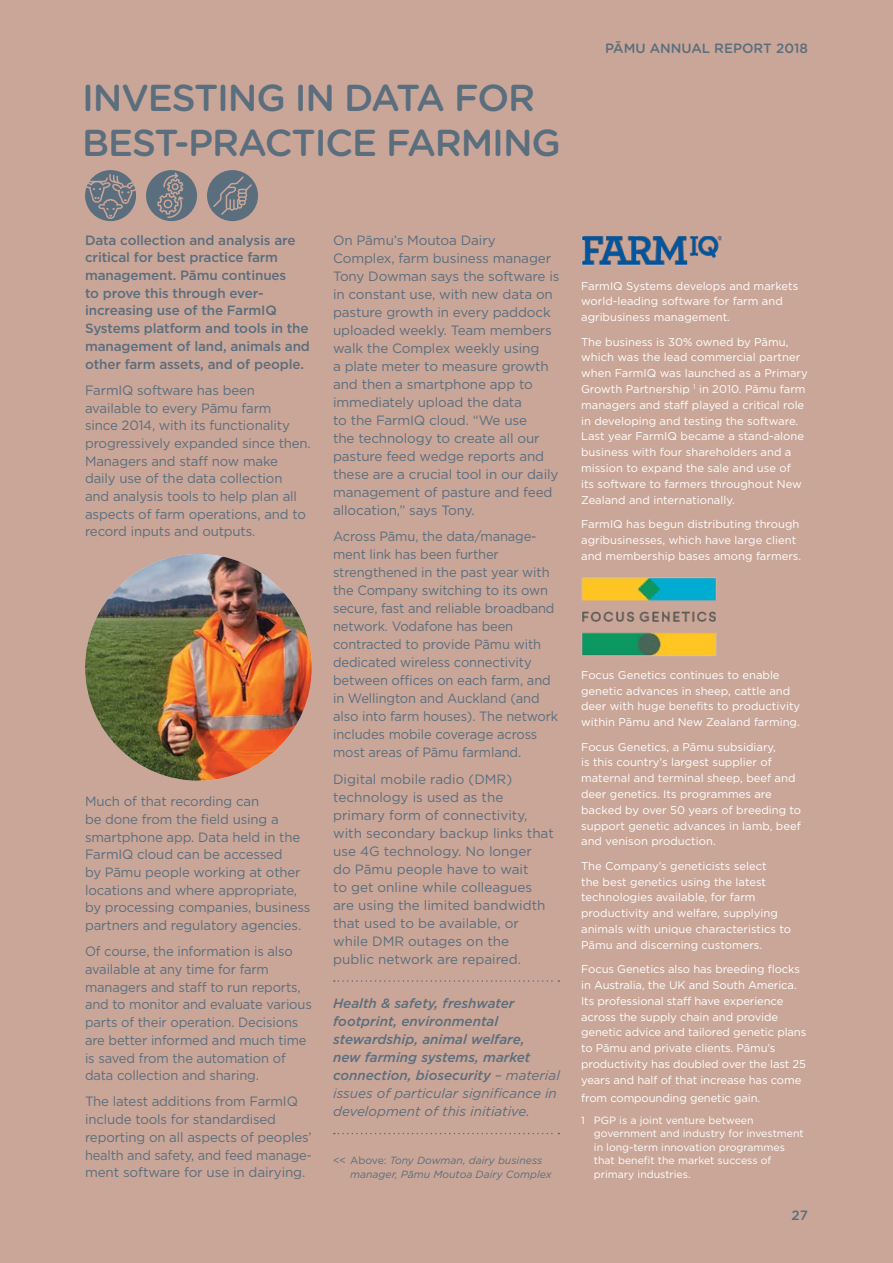
<style>
.page{position:relative;width:893px;height:1263px;background:#caa698}
.page>*{position:absolute;margin:0;border:0;box-sizing:border-box;transform-origin:0 0}
.t1{font:500 37.5px/45px "Gotham Rounded";letter-spacing:-.03em;color:#5a6e7e}
.t2{font:13.5px/18px "Gotham";letter-spacing:-.01em;color:#5a6e7e}
.t3{font:13.5px/18px "Gotham";letter-spacing:-.01em;color:#5a6e7e;scale:.96 1}
.t4{font:500 13.5px/17.7px "Gotham";letter-spacing:-.01em;color:#5a6e7e}
.t5{font:italic 500 13.5px/18px "Gotham";color:#5a6e7e}
.t6{font:500 13.5px "Gotham Rounded";color:#5a6e7e}
.t7{font:11.25px/15.8px "Gotham";color:#fff}
.t8{font:10.5px/13.5px "Gotham";color:#fff}
.t9{font:italic 10.5px/13.5px "Gotham";color:#5a6e7e}
.s1{font-weight:400}
.s2{font-style:normal}
</style>
<div class="page">
<svg style="left:334px;top:980px;width:225px;height:2px"></svg>
<svg style="left:334px;top:1133px;width:225px;height:1px"></svg>
<img style="left:85px;top:554px;width:227px;height:227px;border-radius:113px">
<svg style="left:85px;top:170px;width:51px;height:51px"></svg>
<svg style="left:146px;top:170px;width:51px;height:51px"></svg>
<svg style="left:207px;top:170px;width:51px;height:51px"></svg>
<img style="left:582px;top:577px;width:135px;height:79px">
<img style="left:581px;top:235px;width:143px;height:30px">
<h1 class="t1" style="left:82px;top:73px;width:480px">INVESTING IN DATA FOR<br>BEST-PRACTICE FARMING</h1>
<p class="t6" style="left:605px;top:39px;width:204px">PĀMU ANNUAL REPORT 2018</p>
<p class="t4" style="left:85px;top:231px;width:226px">Data collection and analysis are critical for best practice farm management. Pāmu continues<br>to prove this through ever&shy;increasing use of the FarmIQ<br>Systems platform and tools in the management of land, animals and other farm assets, and of people.</p>
<p class="t2" style="left:85px;top:381px;width:227px">FarmIQ software has been available to every Pāmu farm<br>since 2014, with its functionality progressively expanded since then.<br>Managers and staff now make daily use of the data collection<br>and analysis tools to help plan all aspects of farm operations, and to record inputs and outputs.</p>
<p class="t2" style="left:85px;top:792px;width:227px">Much of that recording can<br>be done from the field using a smartphone app. Data held in the<br>FarmIQ cloud can be accessed<br>by Pāmu people working at other locations and where appropriate, by processing companies, business partners and regulatory agencies.</p>
<p class="t3" style="left:85px;top:942px;width:238px">Of course, the information is also available at any time for farm managers and staff to run reports, and to monitor and evaluate various parts of their operation. Decisions are better informed and much time is saved from the automation of data collection and sharing.</p>
<p class="t2" style="left:85px;top:1092px;width:228px">The latest additions from FarmIQ include tools for standardised reporting on all aspects of peoples’ health and safety, and feed manage&shy;ment software for use in dairying.</p>
<p class="t2" style="left:333px;top:231px;width:228px">On Pāmu’s Moutoa Dairy<br>Complex, farm business manager<br>Tony Dowman says the software is in constant use, with new data on pasture growth in every paddock uploaded weekly. Team members walk the Complex weekly using<br>a plate meter to measure growth and then a smartphone app to immediately upload the data<br>to the FarmIQ cloud. “We use<br>the technology to create all our pasture feed wedge reports and these are a crucial tool in our daily management of pasture and feed allocation,” says Tony.</p>
<p class="t3" style="left:333px;top:527px;width:236px">Across Pāmu, the data/manage&shy;ment link has been further strengthened in the past year with the Company switching to its own secure, fast and reliable broadband network. Vodafone has been contracted to provide Pāmu with dedicated wireless connectivity between offices on each farm, and in Wellington and Auckland (and also into farm houses). The network includes mobile coverage across most areas of Pāmu farmland.</p>
<p class="t2" style="left:333px;top:770px;width:222px">Digital mobile radio (DMR) technology is used as the primary form of connectivity, with secondary backup links that use 4G technology. No longer<br>do Pāmu people have to wait<br>to get online while colleagues are using the limited bandwidth that used to be available, or while DMR outages on the<br>public network are repaired.</p>
<p class="t5" style="left:333px;top:994px;width:228px">Health &amp; safety, freshwater footprint, environmental stewardship, animal welfare,<br>new farming systems, market connection, biosecurity <span class="s1">– material issues of particular significance in development of this initiative.</span></p>
<p class="t9" style="left:350px;top:1154px;width:203px;text-indent:-17px"><span class="s2">&lt;&lt; Above:</span> Tony Dowman, dairy business manager, Pāmu Moutoa Dairy Complex</p>
<p class="t7" style="left:581px;top:278px;width:219px">FarmIQ Systems develops and markets world-leading software for farm and agribusiness management.</p>
<p class="t7" style="left:581px;top:333px;width:228px">The business is 30% owned by Pāmu, which was the lead commercial partner when FarmIQ was launched as a Primary Growth Partnership <sup>1</sup> in 2010. Pāmu farm managers and staff played a critical role in developing and testing the software.<br>Last year FarmIQ became a stand-alone business with four shareholders and a mission to expand the sale and use of<br>its software to farmers throughout New Zealand and internationally.</p>
<p class="t7" style="left:581px;top:516px;width:222px">FarmIQ has begun distributing through agribusinesses, which have large client and membership bases among farmers.</p>
<p class="t7" style="left:581px;top:667px;width:221px">Focus Genetics continues to enable genetic advances in sheep, cattle and deer with huge benefits to productivity within Pāmu and New Zealand farming.</p>
<p class="t7" style="left:581px;top:738px;width:222px">Focus Genetics, a Pāmu subsidiary,<br>is this country’s largest supplier of maternal and terminal sheep, beef and deer genetics. Its programmes are backed by over 50 years of breeding to support genetic advances in lamb, beef and venison production.</p>
<p class="t7" style="left:581px;top:858px;width:211px">The Company’s geneticists select<br>the best genetics using the latest technologies available, for farm productivity and welfare, supplying animals with unique characteristics to Pāmu and discerning customers.</p>
<p class="t7" style="left:581px;top:961px;width:227px">Focus Genetics also has breeding flocks in Australia, the UK and South America.<br>Its professional staff have experience across the supply chain and provide genetic advice and tailored genetic plans to Pāmu and private clients. Pāmu’s productivity has doubled over the last 25 years and half of that increase has come</p>
<p class="t7" style="left:581px;top:1090px;width:181px">from compounding genetic gain.</p>
<p class="t8" style="left:594px;top:1113px;width:211px;text-indent:-13px">1 PGP is a joint venture between government and industry for investment in long-term innovation programmes that benefit the market success of primary industries.</p>
<p class="t6" style="left:791px;top:1206px;width:18px">27</p>
</div>
